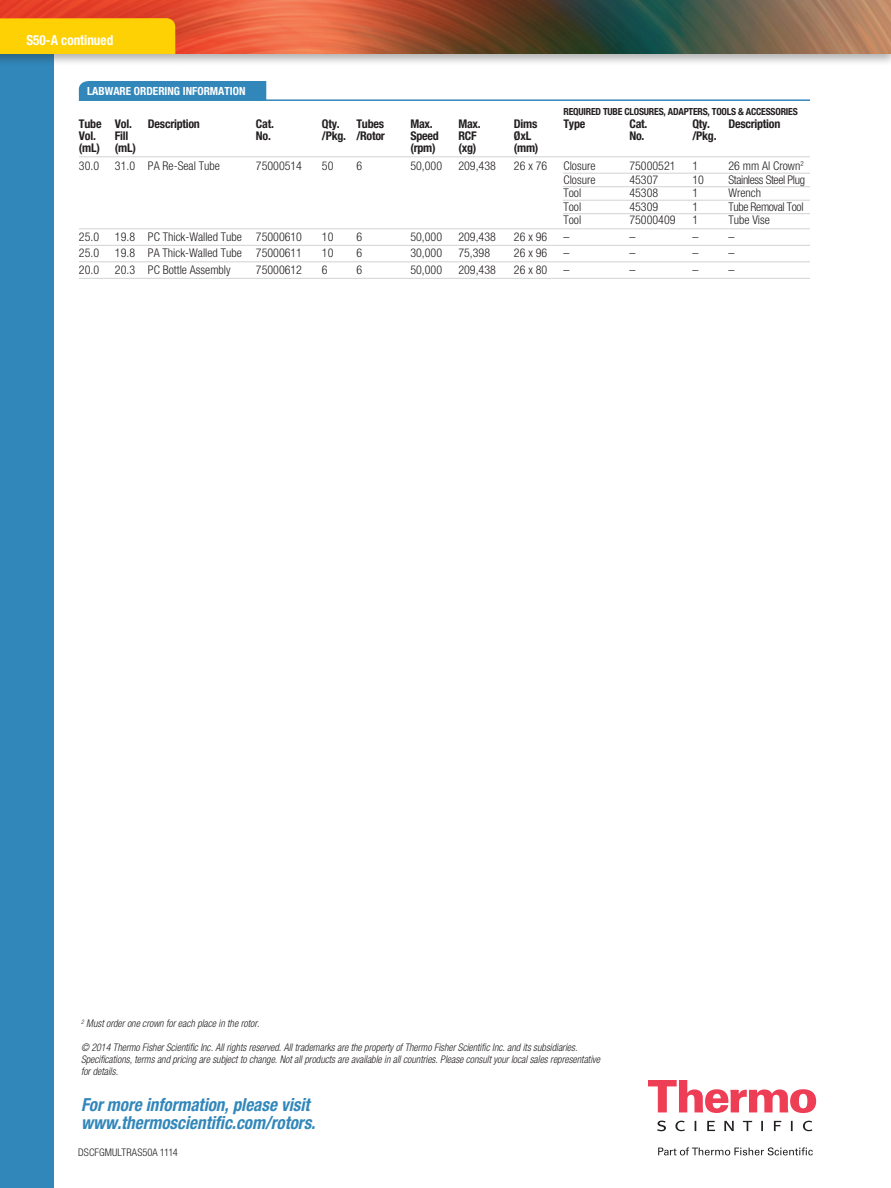
<style>
.page{position:relative;width:891px;height:1188px;background:#fff}
.page>*{position:absolute;margin:0;border:0;box-sizing:border-box;transform-origin:0 0}
._1st_Body{font:italic 700 condensed 18px "Helvetica Neue";color:#3287ba;scale:.95 1}
._1st_Body-2{font:700 condensed 13.8px "Helvetica Neue";color:#fff;scale:.95 1}
.Table_Body{font:300 condensed 12px "Helvetica Neue";color:#231f20}
.Table_Body-2{font:700 condensed 12px "Helvetica Neue";letter-spacing:-.02em;color:#231f20}
.Table_Body-3{font:300 condensed 12px "Helvetica Neue";letter-spacing:-.03em;color:#231f20}
.Table_Head{font:700 condensed 11.25px "Helvetica Neue";color:#fff}
._1st_Body-3{font:italic 300 condensed 10.5px/12px "Helvetica Neue";color:#231f20;scale:.95 1}
.Literature_Code{font:300 condensed 10.5px "Helvetica Neue LT Std";letter-spacing:.005em;color:#231f20}
.Table_Body-4{font:700 condensed 9.75px "Helvetica Neue";letter-spacing:-.02em;color:#231f20}
</style>
<div class="page">
<div style="left:0;top:0;width:54px;height:1188px;background:#3287ba"></div>
<div style="left:0;top:0;width:891px;height:67px;background:#231f20;opacity:.35"></div>
<img style="left:0;top:0;width:891px;height:54px">
<div style="left:79px;top:81px;width:187px;height:18px;background:#3287ba"></div>
<div style="left:0;top:18px;width:175px;height:36px;background:#fed105"></div>
<hr style="left:79px;top:99px;width:731px;height:2px;background:#3287ba">
<hr style="left:79px;top:156px;width:731px;height:1px;background:#d1d2d4">
<hr style="left:563px;top:173px;width:247px;height:1px;background:#d1d2d4">
<hr style="left:563px;top:186px;width:247px;height:1px;background:#d1d2d4">
<hr style="left:563px;top:200px;width:247px;height:1px;background:#d1d2d4">
<hr style="left:563px;top:213px;width:247px;height:1px;background:#d1d2d4">
<hr style="left:79px;top:228px;width:731px;height:1px;background:#d1d2d4">
<hr style="left:79px;top:245px;width:731px;height:1px;background:#d1d2d4">
<hr style="left:79px;top:261px;width:731px;height:1px;background:#d1d2d4">
<hr style="left:79px;top:278px;width:731px;height:1px;background:#d1d2d4">
<svg style="left:648px;top:1080px;width:168px;height:33px"></svg>
<svg style="left:657px;top:1121px;width:156px;height:10px"></svg>
<svg style="left:658px;top:1147px;width:155px;height:8px"></svg>
<p class="_1st_Body-2" style="left:26px;top:32px;width:93px">S50-A continued</p>
<p class="Table_Head" style="left:87px;top:84px;width:160px">LABWARE ORDERING INFORMATION</p>
<p class="Table_Body-4" style="left:563px;top:105px;width:236px">REQUIRED TUBE CLOSURES, ADAPTERS, TOOLS &amp; ACCESSORIES</p>
<p class="Table_Body-2" style="left:79px;top:117px;width:55px">Tube Vol.</p>
<p class="Table_Body-2" style="left:148px;top:117px;width:53px">Description</p>
<p class="Table_Body-2" style="left:256px;top:117px;width:19px">Cat.</p>
<p class="Table_Body-2" style="left:322px;top:117px;width:19px">Qty.</p>
<p class="Table_Body-2" style="left:356px;top:117px;width:29px">Tubes</p>
<p class="Table_Body-2" style="left:410px;top:117px;width:24px">Max.</p>
<p class="Table_Body-2" style="left:458px;top:117px;width:24px">Max.</p>
<p class="Table_Body-2" style="left:514px;top:117px;width:25px">Dims</p>
<p class="Table_Body-2" style="left:563px;top:117px;width:23px">Type</p>
<p class="Table_Body-2" style="left:629px;top:117px;width:19px">Cat.</p>
<p class="Table_Body-2" style="left:692px;top:117px;width:19px">Qty.</p>
<p class="Table_Body-2" style="left:728px;top:117px;width:53px">Description</p>
<p class="Table_Body-2" style="left:79px;top:129px;width:19px">Vol.</p>
<p class="Table_Body-2" style="left:115px;top:129px;width:15px">Fill</p>
<p class="Table_Body-2" style="left:256px;top:129px;width:17px">No.</p>
<p class="Table_Body-2" style="left:322px;top:129px;width:65px">/Pkg. /Rotor</p>
<p class="Table_Body-2" style="left:410px;top:129px;width:30px">Speed</p>
<p class="Table_Body-2" style="left:458px;top:129px;width:20px">RCF</p>
<p class="Table_Body-2" style="left:514px;top:129px;width:19px">ØxL</p>
<p class="Table_Body-2" style="left:629px;top:129px;width:17px">No.</p>
<p class="Table_Body-2" style="left:692px;top:129px;width:26px">/Pkg.</p>
<p class="Table_Body-2" style="left:79px;top:141px;width:59px">(mL) (mL)</p>
<p class="Table_Body-2" style="left:410px;top:141px;width:27px">(rpm)</p>
<p class="Table_Body-2" style="left:458px;top:141px;width:19px">(xg)</p>
<p class="Table_Body-2" style="left:514px;top:141px;width:26px">(mm)</p>
<p class="Table_Body" style="left:79px;top:159px;width:22px">30.0</p>
<p class="Table_Body" style="left:115px;top:159px;width:106px">31.0 PA Re-Seal Tube</p>
<p class="Table_Body" style="left:256px;top:159px;width:48px">75000514</p>
<p class="Table_Body" style="left:322px;top:159px;width:13px">50</p>
<p class="Table_Body" style="left:356px;top:159px;width:7px">6</p>
<p class="Table_Body" style="left:410px;top:159px;width:33px">50,000</p>
<p class="Table_Body" style="left:458px;top:159px;width:39px">209,438</p>
<p class="Table_Body" style="left:514px;top:159px;width:35px">26 x 76</p>
<p class="Table_Body" style="left:563px;top:159px;width:33px">Closure</p>
<p class="Table_Body" style="left:629px;top:159px;width:48px">75000521</p>
<p class="Table_Body" style="left:692px;top:159px;width:7px">1</p>
<p class="Table_Body" style="left:728px;top:159px;width:77px">26 mm Al Crown<sup>2</sup></p>
<p class="Table_Body" style="left:563px;top:173px;width:33px">Closure</p>
<p class="Table_Body" style="left:629px;top:173px;width:30px">45307</p>
<p class="Table_Body" style="left:692px;top:173px;width:13px">10</p>
<p class="Table_Body-3" style="left:728px;top:173px;width:78px">Stainless Steel Plug</p>
<p class="Table_Body" style="left:563px;top:186px;width:19px">Tool</p>
<p class="Table_Body" style="left:629px;top:186px;width:30px">45308</p>
<p class="Table_Body" style="left:692px;top:186px;width:7px">1</p>
<p class="Table_Body" style="left:728px;top:186px;width:34px">Wrench</p>
<p class="Table_Body" style="left:563px;top:200px;width:19px">Tool</p>
<p class="Table_Body" style="left:629px;top:200px;width:30px">45309</p>
<p class="Table_Body" style="left:692px;top:200px;width:7px">1</p>
<p class="Table_Body-3" style="left:728px;top:200px;width:77px">Tube Removal Tool</p>
<p class="Table_Body" style="left:563px;top:213px;width:19px">Tool</p>
<p class="Table_Body" style="left:629px;top:213px;width:48px">75000409</p>
<p class="Table_Body" style="left:692px;top:213px;width:7px">1</p>
<p class="Table_Body" style="left:728px;top:213px;width:43px">Tube Vise</p>
<p class="Table_Body" style="left:79px;top:230px;width:22px">25.0</p>
<p class="Table_Body" style="left:115px;top:230px;width:189px">19.8 PC Thick-Walled Tube 75000610</p>
<p class="Table_Body" style="left:322px;top:230px;width:13px">10</p>
<p class="Table_Body" style="left:356px;top:230px;width:7px">6</p>
<p class="Table_Body" style="left:410px;top:230px;width:33px">50,000</p>
<p class="Table_Body" style="left:458px;top:230px;width:39px">209,438</p>
<p class="Table_Body" style="left:514px;top:230px;width:35px">26 x 96</p>
<p class="Table_Body" style="left:563px;top:230px;width:7px">–</p>
<p class="Table_Body" style="left:629px;top:230px;width:7px">–</p>
<p class="Table_Body" style="left:692px;top:230px;width:7px">–</p>
<p class="Table_Body" style="left:728px;top:230px;width:7px">–</p>
<p class="Table_Body" style="left:79px;top:246px;width:22px">25.0</p>
<p class="Table_Body" style="left:115px;top:246px;width:189px">19.8 PA Thick-Walled Tube 75000611</p>
<p class="Table_Body" style="left:322px;top:246px;width:13px">10</p>
<p class="Table_Body" style="left:356px;top:246px;width:7px">6</p>
<p class="Table_Body" style="left:410px;top:246px;width:33px">30,000</p>
<p class="Table_Body" style="left:458px;top:246px;width:33px">75,398</p>
<p class="Table_Body" style="left:514px;top:246px;width:35px">26 x 96</p>
<p class="Table_Body" style="left:563px;top:246px;width:7px">–</p>
<p class="Table_Body" style="left:629px;top:246px;width:7px">–</p>
<p class="Table_Body" style="left:692px;top:246px;width:7px">–</p>
<p class="Table_Body" style="left:728px;top:246px;width:7px">–</p>
<p class="Table_Body" style="left:79px;top:263px;width:22px">20.0</p>
<p class="Table_Body" style="left:115px;top:263px;width:117px">20.3 PC Bottle Assembly</p>
<p class="Table_Body" style="left:256px;top:263px;width:48px">75000612</p>
<p class="Table_Body" style="left:322px;top:263px;width:7px">6</p>
<p class="Table_Body" style="left:356px;top:263px;width:7px">6</p>
<p class="Table_Body" style="left:410px;top:263px;width:33px">50,000</p>
<p class="Table_Body" style="left:458px;top:263px;width:39px">209,438</p>
<p class="Table_Body" style="left:514px;top:263px;width:35px">26 x 80</p>
<p class="Table_Body" style="left:563px;top:263px;width:7px">–</p>
<p class="Table_Body" style="left:629px;top:263px;width:7px">–</p>
<p class="Table_Body" style="left:692px;top:263px;width:7px">–</p>
<p class="Table_Body" style="left:728px;top:263px;width:7px">–</p>
<p class="_1st_Body-3" style="left:81px;top:1017px;width:189px"><sup>2</sup> Must order one crown for each place in the rotor.</p>
<p class="_1st_Body-3" style="left:81px;top:1041px;width:548px">© 2014 Thermo Fisher Scientific Inc. All rights reserved. All trademarks are the property of Thermo Fisher Scientific Inc. and its subsidiaries.<br>Specifications, terms and pricing are subject to change. Not all products are available in all countries. Please consult your local sales representative for details.</p>
<p class="_1st_Body" style="left:81px;top:1094px;width:242px">For more information, please visit</p>
<p class="_1st_Body" style="left:81px;top:1112px;width:248px">www.thermoscientific.com/rotors.</p>
<p class="Literature_Code" style="left:78px;top:1146px;width:101px">DSCFGMULTRAS50A 1114</p>
</div>
